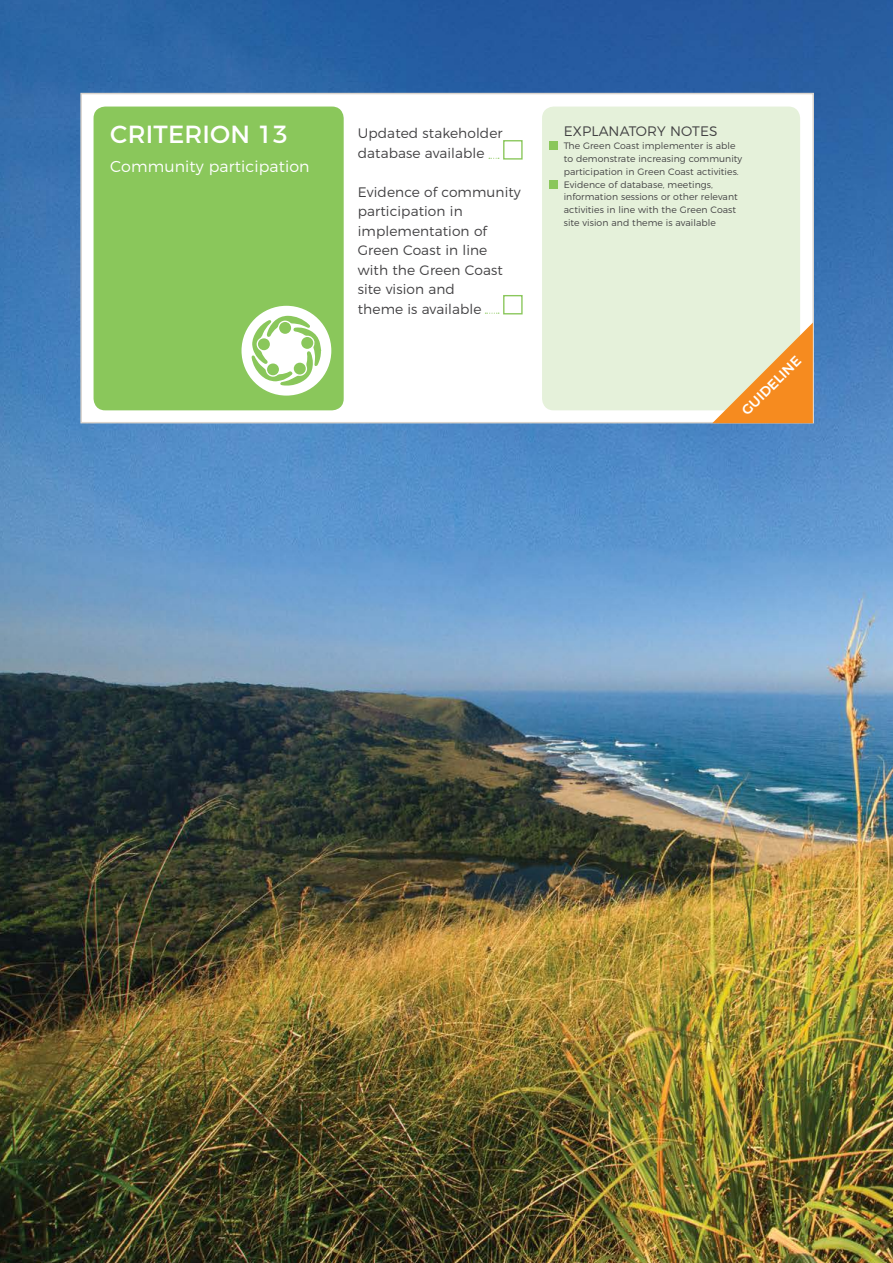
<style>
.page{position:relative;width:893px;height:1263px;background:#fff}
.page>*{position:absolute;margin:0;border:0;box-sizing:border-box;transform-origin:0 0}
.t1{font:24.75px "Montserrat";letter-spacing:.005em;color:#fff}
.t2{font:300 15.75px "Montserrat";letter-spacing:.005em;color:#fff}
.t3{font:300 13.8px/19.5px "Montserrat";letter-spacing:.005em;color:#414042}
.t4{font:500 13.8px "Montserrat";color:#fff}
.t5{font:300 9.3px/12.9px "Montserrat";letter-spacing:.005em;color:#414042}
</style>
<div class="page">
<img style="left:0;top:0;width:893px;height:1263px">
<div style="left:80px;top:93px;width:734px;height:330px;background:#fff;border:2px solid #dad4cd"></div>
<div style="left:94px;top:107px;width:250px;height:303px;background:#8ac75b;border-radius:12px"></div>
<div style="left:542px;top:107px;width:258px;height:303px;background:#e5f1da;border-radius:12px"></div>
<div style="left:550px;top:142px;width:8px;height:8px;background:#8ac75b"></div>
<div style="left:550px;top:180px;width:8px;height:9px;background:#8ac75b"></div>
<div style="left:242px;top:306px;width:89px;height:90px;background:#fff;border-radius:50%"></div>
<svg style="left:252px;top:316px;width:69px;height:70px"></svg>
<div style="left:301px;top:337px;width:12px;height:12px;background:#8ac75b;border-radius:50%"></div>
<div style="left:279px;top:322px;width:12px;height:12px;background:#8ac75b;border-radius:50%"></div>
<div style="left:258px;top:338px;width:12px;height:12px;background:#8ac75b;border-radius:50%"></div>
<div style="left:294px;top:363px;width:12px;height:12px;background:#8ac75b;border-radius:50%"></div>
<div style="left:267px;top:363px;width:12px;height:12px;background:#8ac75b;border-radius:50%"></div>
<div style="left:503px;top:140px;width:20px;height:20px;border:1px solid #8ac75b"></div>
<div style="left:503px;top:295px;width:20px;height:19px;border:1px solid #8ac75b"></div>
<svg style="left:485px;top:313px;width:14px;height:1px"></svg>
<svg style="left:712px;top:323px;width:101px;height:100px"></svg>
<h1 class="t1" style="left:110px;top:114px;width:179px">CRITERION 13</h1>
<h2 class="t2" style="left:110px;top:154px;width:201px">Community participation</h2>
<h3 class="t3" style="left:358px;top:122px;width:146px">Updated stakeholder database available</h3>
<h3 class="t3" style="left:358px;top:181px;width:164px">Evidence of community participation in implementation of<br>Green Coast in line with the Green Coast site vision and<br>theme is available</h3>
<h3 class="t3" style="left:564px;top:120px;width:155px">EXPLANATORY NOTES</h3>
<p class="t5" style="left:564px;top:138px;width:180px">The Green Coast implementer is able to demonstrate increasing community participation in Green Coast activities.<br>Evidence of database, meetings, information sessions or other relevant activities in line with the Green Coast site vision and theme is available</p>
<h3 class="t4" style="left:736px;top:405px;width:79px;rotate:-45deg">GUIDELINE</h3>
</div>
